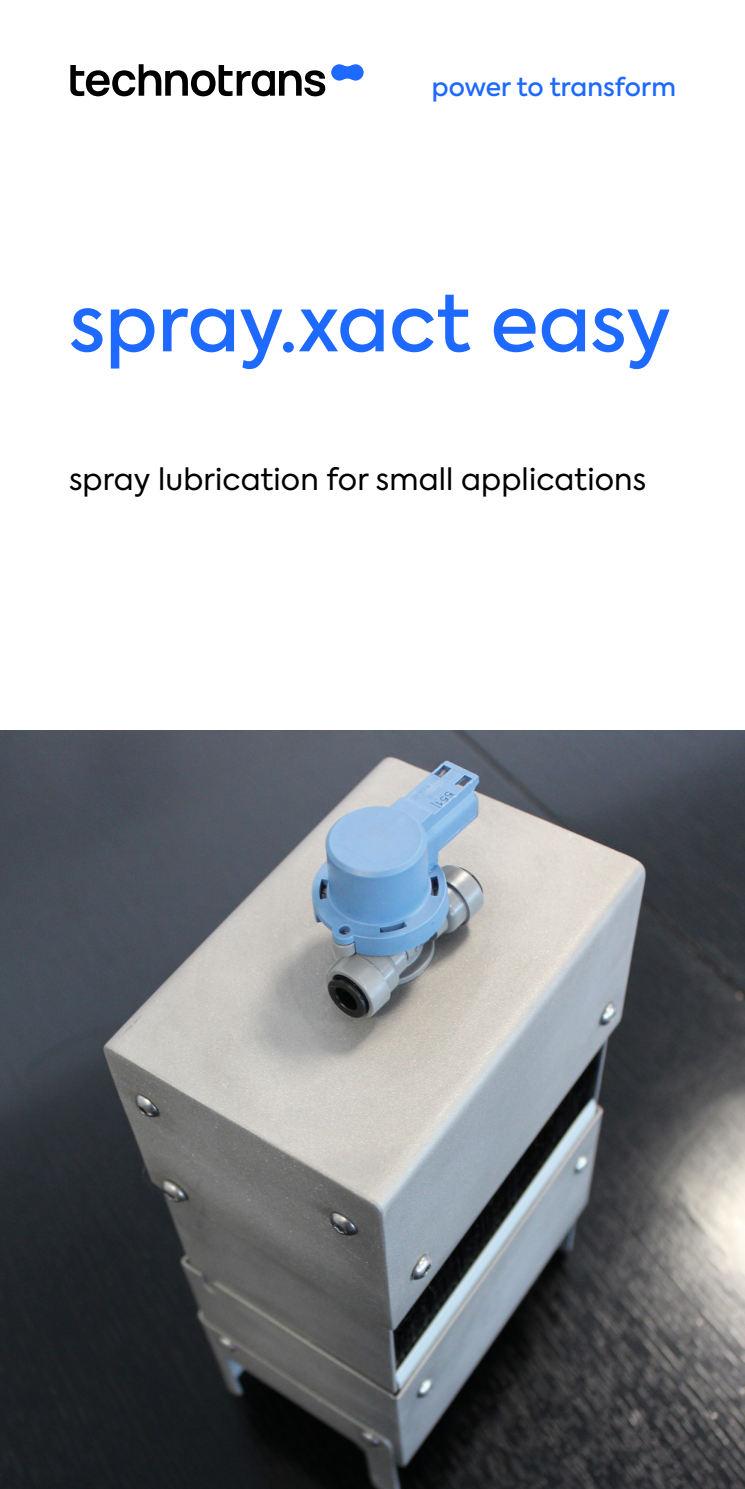
<style>
.page{position:relative;width:745px;height:1489px;background:#fff}
.page>*{position:absolute;margin:0;border:0;box-sizing:border-box;transform-origin:0 0}
.t1{font:500 77.5px "Axiforma";color:#1e69ff}
.t2{font:30px "Axiforma";letter-spacing:.005em;color:#000}
.t3{font:500 25px "Axiforma";letter-spacing:.005em;color:#1e69ff}
</style>
<div class="page">
<svg style="left:70px;top:64px;width:255px;height:32px"></svg>
<svg style="left:331px;top:64px;width:32px;height:17px"></svg>
<img style="left:0;top:730px;width:744px;height:758px">
<p class="t3" style="left:431px;top:71px;width:245px">power to transform</p>
<h1 class="t1" style="left:69px;top:272px;width:602px">spray.xact easy</h1>
<p class="t2" style="left:69px;top:460px;width:578px">spray lubrication for small applications</p>
</div>
